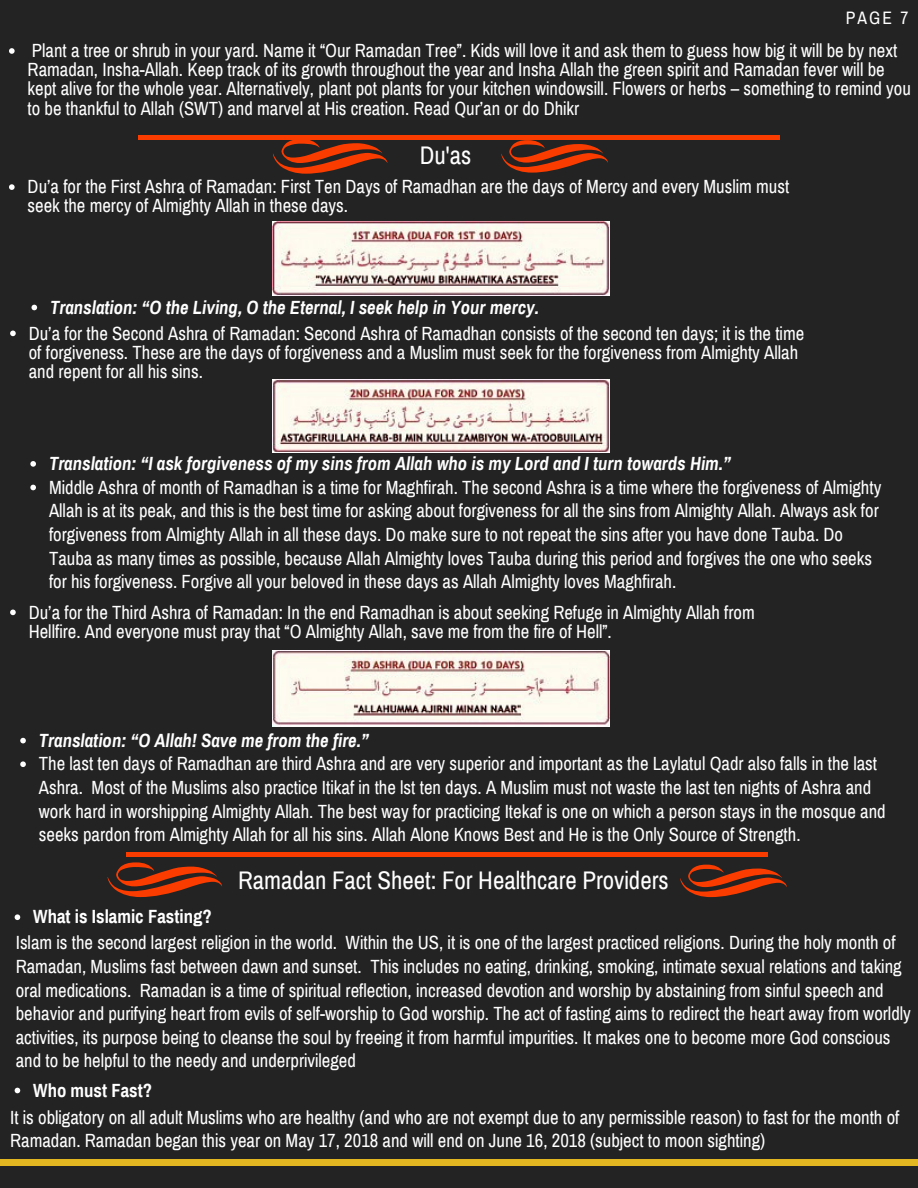
<style>
.page{position:relative;width:918px;height:1188px;background:#232323}
.page>*{position:absolute;margin:0;border:0;box-sizing:border-box;transform-origin:0 0}
.t1{font:24.9px "Archivo Narrow";color:#fff}
.t2{font:18.75px/23.7px "Archivo Narrow";color:#fff}
.t3{font:italic 700 18.75px "Archivo Narrow";color:#fff}
.t4{font:700 18.75px "Archivo Narrow";color:#fff}
.t5{font:17.55px "Archivo Narrow";color:#fff}
</style>
<div class="page">
<div style="left:0;top:1159px;width:918px;height:7px;background:#e2b621"></div>
<svg style="left:9px;top:48px;width:6px;height:6px"></svg>
<div style="left:138px;top:135px;width:642px;height:5px;background:#fb3c00"></div>
<svg style="left:9px;top:184px;width:6px;height:6px"></svg>
<svg style="left:30px;top:461px;width:6px;height:6px"></svg>
<svg style="left:30px;top:485px;width:6px;height:5px"></svg>
<svg style="left:501px;top:140px;width:107px;height:33px"></svg>
<svg style="left:273px;top:140px;width:114px;height:34px"></svg>
<svg style="left:10px;top:331px;width:6px;height:5px"></svg>
<svg style="left:10px;top:610px;width:6px;height:5px"></svg>
<img style="left:272px;top:222px;width:338px;height:74px">
<img style="left:272px;top:379px;width:338px;height:73px">
<img style="left:272px;top:650px;width:338px;height:77px">
<svg style="left:20px;top:738px;width:6px;height:5px"></svg>
<svg style="left:20px;top:761px;width:6px;height:6px"></svg>
<svg style="left:32px;top:305px;width:5px;height:5px"></svg>
<hr style="left:126px;top:853px;width:641px;height:4px;background:#fb3c00">
<svg style="left:680px;top:865px;width:107px;height:32px"></svg>
<svg style="left:108px;top:862px;width:114px;height:35px"></svg>
<svg style="left:15px;top:914px;width:5px;height:6px"></svg>
<svg style="left:15px;top:1088px;width:5px;height:5px"></svg>
<p class="t5" style="left:846px;top:8px;width:64px">PAGE 7</p>
<p class="t2" style="left:28px;top:41px;width:885px;line-height:19.2px">Plant a tree or shrub in your yard. Name it “Our Ramadan Tree”. Kids will love it and ask them to guess how big it will be by next Ramadan, Insha-Allah. Keep track of its growth throughout the year and Insha Allah the green spirit and Ramadan fever will be kept alive for the whole year. Alternatively, plant pot plants for your kitchen windowsill. Flowers or herbs – something to remind you to be thankful to Allah (SWT) and marvel at His creation. Read Qur’an or do Dhikr</p>
<h1 class="t1" style="left:420px;top:142px;width:53px">Du'as</h1>
<p class="t2" style="left:28px;top:177px;width:763px;line-height:19.2px">Du’a for the First Ashra of Ramadan: First Ten Days of Ramadhan are the days of Mercy and every Muslim must seek the mercy of Almighty Allah in these days.</p>
<p class="t3" style="left:50px;top:297px;width:490px">Translation: “O the Living, O the Eternal, I seek help in Your mercy.</p>
<p class="t2" style="left:29px;top:324px;width:777px;line-height:19.2px">Du’a for the Second Ashra of Ramadan: Second Ashra of Ramadhan consists of the second ten days; it is the time of forgiveness. These are the days of forgiveness and a Muslim must seek for the forgiveness from Almighty Allah and repent for all his sins.</p>
<p class="t3" style="left:49px;top:454px;width:683px">Translation: “I ask forgiveness of my sins from Allah who is my Lord and I turn towards Him.”</p>
<p class="t2" style="left:49px;top:476px;width:834px">Middle Ashra of month of Ramadhan is a time for Maghfirah. The second Ashra is a time where the forgiveness of Almighty Allah is at its peak, and this is the best time for asking about forgiveness for all the sins from Almighty Allah. Always ask for forgiveness from Almighty Allah in all these days. Do make sure to not repeat the sins after you have done Tauba. Do Tauba as many times as possible, because Allah Almighty loves Tauba during this period and forgives the one who seeks for his forgiveness. Forgive all your beloved in these days as Allah Almighty loves Maghfirah.</p>
<p class="t2" style="left:29px;top:603px;width:728px;line-height:19.2px">Du’a for the Third Ashra of Ramadan: In the end Ramadhan is about seeking Refuge in Almighty Allah from<br>Hellfire. And everyone must pray that “O Almighty Allah, save me from the fire of Hell”.</p>
<p class="t3" style="left:39px;top:730px;width:331px">Translation: “O Allah! Save me from the fire.”</p>
<p class="t2" style="left:39px;top:752px;width:848px">The last ten days of Ramadhan are third Ashra and are very superior and important as the Laylatul Qadr also falls in the last Ashra. Most of the Muslims also practice Itikaf in the lst ten days. A Muslim must not waste the last ten nights of Ashra and work hard in worshipping Almighty Allah. The best way for practicing Itekaf is one on which a person stays in the mosque and seeks pardon from Almighty Allah for all his sins. Allah Alone Knows Best and He is the Only Source of Strength.</p>
<h1 class="t1" style="left:238px;top:867px;width:432px">Ramadan Fact Sheet: For Healthcare Providers</h1>
<p class="t4" style="left:33px;top:907px;width:180px">What is Islamic Fasting?</p>
<p class="t2" style="left:16px;top:931px;width:897px">Islam is the second largest religion in the world. Within the US, it is one of the largest practiced religions. During the holy month of Ramadan, Muslims fast between dawn and sunset. This includes no eating, drinking, smoking, intimate sexual relations and taking oral medications. Ramadan is a time of spiritual reflection, increased devotion and worship by abstaining from sinful speech and behavior and purifying heart from evils of self-worship to God worship. The act of fasting aims to redirect the heart away from worldly activities, its purpose being to cleanse the soul by freeing it from harmful impurities. It makes one to become more God conscious and to be helpful to the needy and underprivileged</p>
<p class="t4" style="left:33px;top:1080px;width:120px">Who must Fast?</p>
<p class="t2" style="left:10px;top:1106px;width:891px">It is obligatory on all adult Muslims who are healthy (and who are not exempt due to any permissible reason) to fast for the month of<br>Ramadan. Ramadan began this year on May 17, 2018 and will end on June 16, 2018 (subject to moon sighting)</p>
</div>
